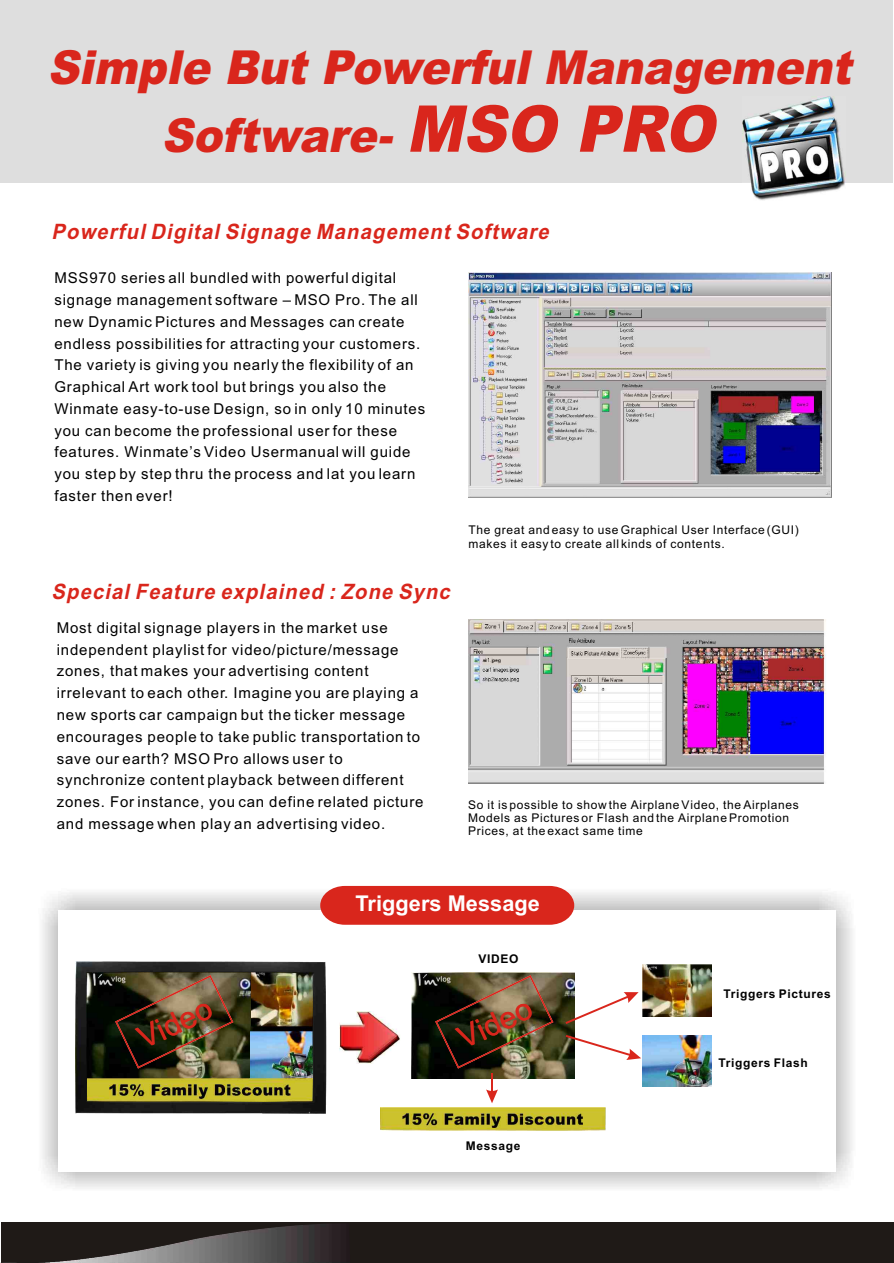
<style>
.page{position:relative;width:894px;height:1263px;background:#fff}
.page>*{position:absolute;margin:0;border:0;box-sizing:border-box;transform-origin:0 0}
.t1{font:italic 900 46.95px/67.9px "Arial";color:#d9261c;text-align:center;scale:.93 1}
.t2{font:30.75px "Arial";color:#d9261c}
.t3{font:700 21.75px "Arial";letter-spacing:.005em;color:#fff}
.t4{font:italic 700 21.3px "Arial";color:#d9261c;scale:.95 1}
.t5{font:15px/21.8px "Arial CYR";letter-spacing:.055em;color:#000}
.t6{font:12px/13.4px "Arial CYR";letter-spacing:.055em;color:#000}
.t7{font:700 12px "Arial";letter-spacing:.055em;color:#000}
.s1{font-size:64.5px}
</style>
<div class="page">
<div style="left:0;top:0;width:893px;height:183px;background:#dedede"></div>
<div style="left:1px;top:1222px;width:893px;height:41px;background:#1f1a17"></div>
<img style="left:0;top:1224px;width:341px;height:39px">
<img style="left:469px;top:273px;width:363px;height:224px">
<img style="left:468px;top:619px;width:358px;height:164px">
<svg style="left:320px;top:886px;width:254px;height:39px;background:#da3026"></svg>
<img style="left:743px;top:97px;width:103px;height:103px">
<img style="left:75px;top:961px;width:251px;height:153px">
<img style="left:87px;top:972px;width:226px;height:130px">
<img style="left:250px;top:1031px;width:63px;height:48px">
<img style="left:251px;top:972px;width:62px;height:54px">
<img style="left:87px;top:972px;width:162px;height:107px">
<img style="left:110px;top:1084px;width:180px;height:15px">
<img style="left:412px;top:972px;width:162px;height:107px">
<img style="left:340px;top:1012px;width:60px;height:51px">
<img style="left:643px;top:965px;width:68px;height:51px">
<img style="left:643px;top:1035px;width:68px;height:51px">
<img style="left:115px;top:975px;width:118px;height:94px">
<img style="left:435px;top:975px;width:118px;height:94px">
<svg style="left:565px;top:992px;width:74px;height:32px"></svg>
<svg style="left:566px;top:1035px;width:75px;height:25px"></svg>
<img style="left:380px;top:1108px;width:225px;height:23px">
<img style="left:403px;top:1113px;width:180px;height:15px">
<hr style="left:491px;top:1073px;width:2px;height:23px;background:#d9261c">
<svg style="left:486px;top:1089px;width:12px;height:14px"></svg>
<h1 class="t1" style="left:48px;top:38px;width:875px">Simple But Powerful Management<br>Software- <span class="s1">MSO PRO</span></h1>
<h3 class="t4" style="left:52px;top:223px;width:529px">Powerful Digital Signage Management Software</h3>
<p class="t5" style="left:54px;top:268px;width:373px">MSS970 series all bundled with powerful digital signage management software – MSO Pro. The all new Dynamic Pictures and Messages can create endless possibilities for attracting your customers.<br>The variety is giving you nearly the flexibility of an Graphical Art work tool but brings you also the Winmate easy-to-use Design, so in only 10 minutes you can become the professional user for these features. Winmate’s Video Usermanual will guide you step by step thru the process and lat you learn faster then ever!</p>
<h3 class="t4" style="left:52px;top:584px;width:425px">Special Feature explained : Zone Sync</h3>
<p class="t5" style="left:57px;top:618px;width:368px">Most digital signage players in the market use independent playlist for video/picture/message zones, that makes your advertising content irrelevant to each other. Imagine you are playing a new sports car campaign but the ticker message encourages people to take public transportation to save our earth? MSO Pro allows user to synchronize content playback between different zones. For instance, you can define related picture and message when play an advertising video.</p>
<p class="t6" style="left:469px;top:524px;width:332px">The great and easy to use Graphical User Interface (GUI) makes it easy to create all kinds of contents.</p>
<p class="t6" style="left:468px;top:799px;width:332px">So it is possible to show the Airplane Video, the Airplanes<br>Models as Pictures or Flash and the Airplane Promotion<br>Prices, at the exact same time</p>
<h3 class="t3" style="left:355px;top:895px;width:186px">Triggers Message</h3>
<p class="t7" style="left:479px;top:954px;width:42px">VIDEO</p>
<h2 class="t2" style="left:135px;top:1029px;width:80px;rotate:-25deg">Video</h2>
<h2 class="t2" style="left:455px;top:1029px;width:80px;rotate:-25deg">Video</h2>
<p class="t7" style="left:466px;top:1141px;width:56px">Message</p>
<p class="t7" style="left:723px;top:989px;width:109px">Triggers Pictures</p>
<p class="t7" style="left:719px;top:1058px;width:91px">Triggers Flash</p>
</div>
